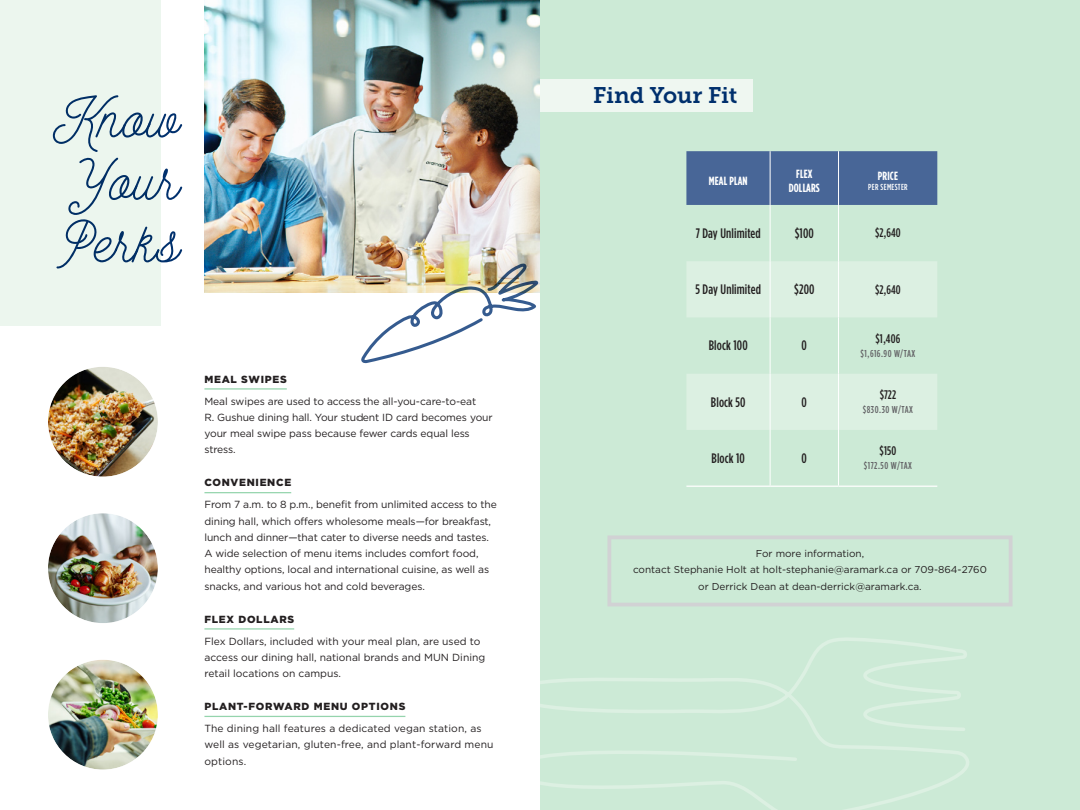
<style>
.page{position:relative;width:1080px;height:810px;background:#fff}
.page>*{position:absolute;margin:0;border:0;box-sizing:border-box;transform-origin:0 0}
.t1{font:300 70px/62.5px "Hustle Script";color:#00306d}
.t2{font:22.5px "Museo Slab 700";letter-spacing:-.005em;color:#00306d}
.t3{font:500 condensed 13.75px "Gotham HTF";letter-spacing:.01em;color:#231f20}
.t4{font:500 condensed 12.5px "Gotham HTF";letter-spacing:.01em;color:#231f20}
.t5{font:700 condensed 11.88px "Gotham HTF";letter-spacing:.01em;color:#fff}
.t6{font:10.25px/16.2px "Gotham HTF";letter-spacing:-.01em;color:#231f20}
.t7{font:10.25px/16.2px "Gotham HTF";letter-spacing:.01em;color:#231f20}
.t8{font:900 10.25px "Gotham HTF";letter-spacing:.07em;color:#231f20}
.t9{font:10px/16.2px "Gotham HTF";color:#231f20;text-align:center}
.t10{font:500 condensed 10px "Gotham HTF";letter-spacing:.04em;color:#636366}
.t11{font:500 condensed 8.75px "Gotham HTF";letter-spacing:.04em;color:#fff}
</style>
<div class="page">
<div style="left:540px;top:0;width:540px;height:810px;background:#ccead6"></div>
<div style="left:608px;top:536px;width:404px;height:70px;border:4px solid #d1d2d4"></div>
<img style="left:204px;top:0;width:336px;height:293px">
<img style="left:48px;top:367px;width:110px;height:110px;border-radius:55px">
<div style="left:45px;top:364px;width:116px;height:116px;border:3px solid #fff;border-radius:50%"></div>
<img style="left:48px;top:513px;width:110px;height:110px;border-radius:55px">
<div style="left:45px;top:510px;width:116px;height:116px;border:3px solid #fff;border-radius:50%"></div>
<div style="left:0;top:0;width:161px;height:326px;background:#ecf6ee"></div>
<hr style="left:204px;top:388px;width:83px;height:2px;background:#95d4ad">
<hr style="left:204px;top:492px;width:87px;height:1px;background:#95d4ad">
<hr style="left:204px;top:628px;width:90px;height:2px;background:#95d4ad">
<hr style="left:204px;top:716px;width:201px;height:1px;background:#95d4ad">
<img style="left:359px;top:263px;width:181px;height:101px">
<div style="left:540px;top:79px;width:212px;height:33px;background:#eff7f1"></div>
<svg style="left:540px;top:638px;width:429px;height:172px"></svg>
<div style="left:686px;top:151px;width:251px;height:54px;background:#486697"></div>
<svg style="left:687px;top:261px;width:250px;height:169px;fill:#dcf0e2"></svg>
<hr style="left:770px;top:151px;width:1px;height:54px;background:#fff">
<hr style="left:770px;top:205px;width:1px;height:56px;background:#fff">
<hr style="left:770px;top:261px;width:1px;height:56px;background:#fff">
<hr style="left:770px;top:317px;width:1px;height:57px;background:#fff">
<hr style="left:770px;top:374px;width:1px;height:56px;background:#fff">
<hr style="left:770px;top:430px;width:1px;height:56px;background:#fff">
<hr style="left:838px;top:151px;width:1px;height:54px;background:#fff">
<hr style="left:838px;top:205px;width:1px;height:56px;background:#fff">
<hr style="left:838px;top:261px;width:1px;height:56px;background:#fff">
<hr style="left:838px;top:317px;width:1px;height:57px;background:#fff">
<hr style="left:838px;top:374px;width:1px;height:56px;background:#fff">
<hr style="left:838px;top:430px;width:1px;height:56px;background:#fff">
<hr style="left:686px;top:486px;width:84px;height:1px;background:#fff">
<hr style="left:770px;top:486px;width:69px;height:1px;background:#fff">
<hr style="left:839px;top:486px;width:98px;height:1px;background:#fff">
<img style="left:48px;top:660px;width:110px;height:110px;border-radius:55px">
<div style="left:45px;top:657px;width:116px;height:116px;border:3px solid #fff;border-radius:50%"></div>
<p class="t1" style="left:53px;top:90px;width:129px">Know</p>
<p class="t1" style="left:56px;top:153px;width:125px">Your<br>Perks</p>
<p class="t8" style="left:204px;top:373px;width:84px">MEAL SWIPES</p>
<p class="t6" style="left:204px;top:393px;width:290px">Meal swipes are used to access the all-you-care-to-eat<br>R. Gushue dining hall. Your student ID card becomes your your meal swipe pass because fewer cards equal less stress.</p>
<p class="t8" style="left:204px;top:477px;width:88px">CONVENIENCE</p>
<p class="t6" style="left:204px;top:496px;width:294px">From 7 a.m. to 8 p.m., benefit from unlimited access to the dining hall, which offers wholesome meals—for breakfast, lunch and dinner—that cater to diverse needs and tastes.<br>A wide selection of menu items includes comfort food, healthy options, local and international cuisine, as well as snacks, and various hot and cold beverages.</p>
<p class="t8" style="left:204px;top:613px;width:91px">FLEX DOLLARS</p>
<p class="t6" style="left:204px;top:633px;width:282px">Flex Dollars, included with your meal plan, are used to access our dining hall, national brands and MUN Dining retail locations on campus.</p>
<p class="t8" style="left:204px;top:701px;width:202px">PLANT-FORWARD MENU OPTIONS</p>
<p class="t7" style="left:204px;top:720px;width:291px">The dining hall features a dedicated vegan station, as well as vegetarian, gluten-free, and plant-forward menu options.</p>
<p class="t2" style="left:593px;top:82px;width:146px">Find Your Fit</p>
<p class="t5" style="left:709px;top:174px;width:40px">MEAL PLAN</p>
<p class="t5" style="left:796px;top:167px;width:18px">FLEX</p>
<p class="t5" style="left:789px;top:181px;width:33px">DOLLARS</p>
<p class="t5" style="left:878px;top:169px;width:22px">PRICE</p>
<p class="t11" style="left:868px;top:182px;width:41px">PER SEMESTER</p>
<p class="t3" style="left:696px;top:226px;width:67px">7 Day Unlimited</p>
<p class="t3" style="left:795px;top:226px;width:21px">$100</p>
<p class="t4" style="left:875px;top:226px;width:27px">$2,640</p>
<p class="t3" style="left:696px;top:282px;width:67px">5 Day Unlimited</p>
<p class="t3" style="left:794px;top:282px;width:22px">$200</p>
<p class="t4" style="left:875px;top:282px;width:27px">$2,640</p>
<p class="t3" style="left:709px;top:338px;width:40px">Block 100</p>
<p class="t3" style="left:802px;top:338px;width:7px">0</p>
<p class="t3" style="left:711px;top:394px;width:36px">Block 50</p>
<p class="t3" style="left:802px;top:394px;width:7px">0</p>
<p class="t3" style="left:712px;top:450px;width:35px">Block 10</p>
<p class="t3" style="left:802px;top:450px;width:7px">0</p>
<p class="t4" style="left:876px;top:332px;width:26px">$1,406</p>
<p class="t10" style="left:861px;top:348px;width:56px">$1,616.90 W/TAX</p>
<p class="t4" style="left:880px;top:388px;width:18px">$722</p>
<p class="t10" style="left:863px;top:404px;width:52px">$830.30 W/TAX</p>
<p class="t4" style="left:880px;top:444px;width:18px">$150</p>
<p class="t10" style="left:864px;top:460px;width:50px">$172.50 W/TAX</p>
<p class="t9" style="left:633px;top:545px;width:355px">For more information,<br>contact Stephanie Holt at holt-stephanie@aramark.ca or 709-864-2760 or Derrick Dean at dean-derrick@aramark.ca.</p>
</div>
